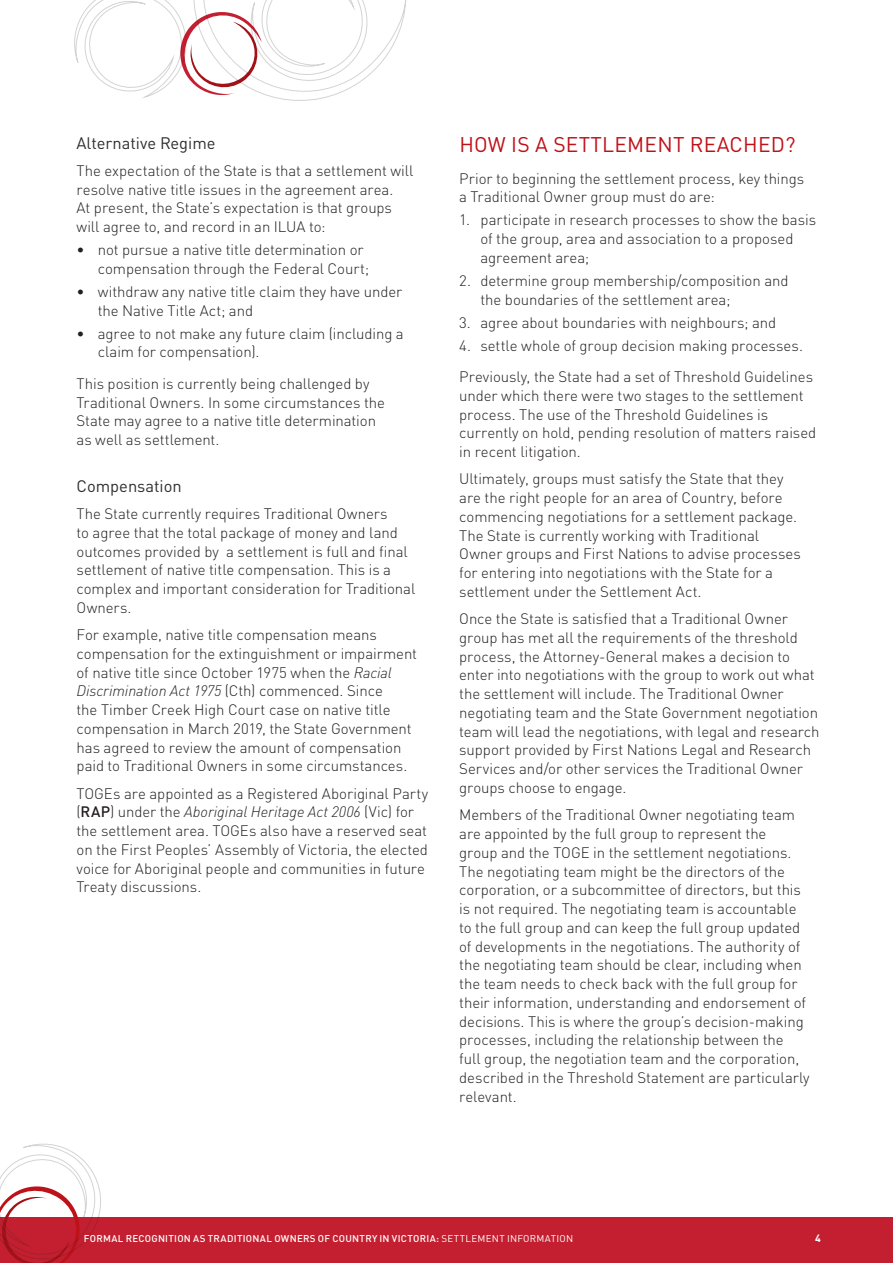
<style>
.page{position:relative;width:893px;height:1263px;background:#fff}
.page>*{position:absolute;margin:0;border:0;box-sizing:border-box;transform-origin:0 0}
.H3_-_14_14pt_Light{font:21px "DINOT";letter-spacing:.01em;color:#be1119}
.H4_-_11_14pt_Regular{font:16.5px "DINOT";color:#2e2e2e}
.Body_Text_Plain{font:300 15px/18.8px "DINOT";letter-spacing:-.005em;color:#231f20}
.Body_-_dot__no_space{font:300 15px/18.8px "DINOT";letter-spacing:-.005em;color:#231f20}
.Body_Text_Plain_-_no{font:300 15px/18.8px "DINOT";letter-spacing:-.005em;color:#231f20}
.Body_-_DOT_points{font:300 15px/18.8px "DINOT";letter-spacing:-.005em;color:#231f20}
.t1{font:700 10.5px "DINOT";color:#fff}
.t2{font:500 9.75px "DINOT";letter-spacing:.03em;color:#fff}
.s1{font-style:italic}
.s2{font-weight:500}
.s3{font-weight:400}
</style>
<div class="page">
<svg style="left:74px;top:0;width:332px;height:101px"></svg>
<div style="left:0;top:1217px;width:893px;height:46px;background:#c41f30"></div>
<svg style="left:0;top:1143px;width:101px;height:120px"></svg>
<p class="H4_-_11_14pt_Regular" style="left:77px;top:132px;width:141px">Alternative Regime</p>
<p class="Body_Text_Plain_-_no" style="left:77px;top:161px;width:338px">The expectation of the State is that a settlement will resolve native title issues in the agreement area.<br>At present, the State’s expectation is that groups will agree to, and record in an ILUA to:</p>
<p class="Body_-_dot__no_space" style="left:98px;top:240px;width:273px;text-indent:-21px">• not pursue a native title determination or compensation through the Federal Court;</p>
<p class="Body_-_dot__no_space" style="left:98px;top:282px;width:306px;text-indent:-21px">• withdraw any native title claim they have under the Native Title Act; and</p>
<p class="Body_-_DOT_points" style="left:98px;top:324px;width:308px;text-indent:-21px">• agree to not make any future claim (including a claim for compensation).</p>
<p class="Body_Text_Plain" style="left:77px;top:374px;width:310px">This position is currently being challenged by Traditional Owners. In some circumstances the State may agree to a native title determination as well as settlement.</p>
<p class="H4_-_11_14pt_Regular" style="left:77px;top:475px;width:107px">Compensation</p>
<p class="Body_Text_Plain" style="left:77px;top:504px;width:340px">The State currently requires Traditional Owners<br>to agree that the total package of money and land outcomes provided by a settlement is full and final settlement of native title compensation. This is a complex and important consideration for Traditional Owners.</p>
<p class="Body_Text_Plain" style="left:77px;top:625px;width:342px">For example, native title compensation means compensation for the extinguishment or impairment of native title since October 1975 when the <span class="s1">Racial Discrimination Act 1975</span> (Cth) commenced. Since<br>the Timber Creek High Court case on native title compensation in March 2019, the State Government has agreed to review the amount of compensation paid to Traditional Owners in some circumstances.</p>
<p class="Body_Text_Plain" style="left:77px;top:784px;width:353px">TOGEs are appointed as a Registered Aboriginal Party (<span class="s2">RAP</span>) under the <span class="s1">Aboriginal Heritage Act 2006</span> (Vic) for the settlement area. TOGEs also have a reserved seat on the First Peoples’ Assembly of Victoria, the elected voice for Aboriginal people and communities in future Treaty discussions.</p>
<p class="H3_-_14_14pt_Light" style="left:459px;top:131px;width:338px">HOW IS A SETTLEMENT REACHED?</p>
<p class="Body_Text_Plain_-_no" style="left:459px;top:169px;width:346px">Prior to beginning the settlement process, key things a Traditional Owner group must do are:</p>
<p class="Body_-_dot__no_space" style="left:480px;top:210px;width:337px;text-indent:-21px">1. participate in research processes to show the basis of the group, area and association to a proposed agreement area;</p>
<p class="Body_-_dot__no_space" style="left:480px;top:271px;width:310px;text-indent:-21px">2. determine group membership/composition and the boundaries of the settlement area;</p>
<p class="Body_-_dot__no_space" style="left:459px;top:313px;width:319px">3. agree about boundaries with neighbours; and</p>
<p class="Body_-_DOT_points" style="left:459px;top:336px;width:345px">4. settle whole of group decision making processes.</p>
<p class="Body_Text_Plain" style="left:459px;top:367px;width:359px">Previously, the State had a set of Threshold Guidelines under which there were two stages to the settlement process. The use of the Threshold Guidelines is currently on hold, pending resolution of matters raised in recent litigation.</p>
<p class="Body_Text_Plain" style="left:459px;top:469px;width:343px">Ultimately, groups must satisfy the State that they are the right people for an area of Country, before commencing negotiations for a settlement package.<br>The State is currently working with Traditional Owner groups and First Nations to advise processes for entering into negotiations with the State for a settlement under the Settlement Act.</p>
<p class="Body_Text_Plain" style="left:459px;top:609px;width:362px">Once the State is satisfied that a Traditional Owner group has met all the requirements of the threshold process, the Attorney-General makes a decision to enter into negotiations with the group to work out what the settlement will include. The Traditional Owner negotiating team and the State Government negotiation team will lead the negotiations, with legal and research support provided by First Nations Legal and Research Services and/or other services the Traditional Owner groups choose to engage.</p>
<p class="Body_Text_Plain" style="left:459px;top:805px;width:352px">Members of the Traditional Owner negotiating team are appointed by the full group to represent the<br>group and the TOGE in the settlement negotiations.<br>The negotiating team might be the directors of the corporation, or a subcommittee of directors, but this is not required. The negotiating team is accountable to the full group and can keep the full group updated of developments in the negotiations. The authority of the negotiating team should be clear, including when the team needs to check back with the full group for their information, understanding and endorsement of decisions. This is where the group’s decision-making processes, including the relationship between the<br>full group, the negotiation team and the corporation, described in the Threshold Statement are particularly relevant.</p>
<p class="t2" style="left:84px;top:1232px;width:491px">FORMAL RECOGNITION AS TRADITIONAL OWNERS OF COUNTRY IN VICTORIA: <span class="s3">SETTLEMENT INFORMATION</span></p>
<p class="t1" style="left:815px;top:1231px;width:7px">4</p>
</div>
